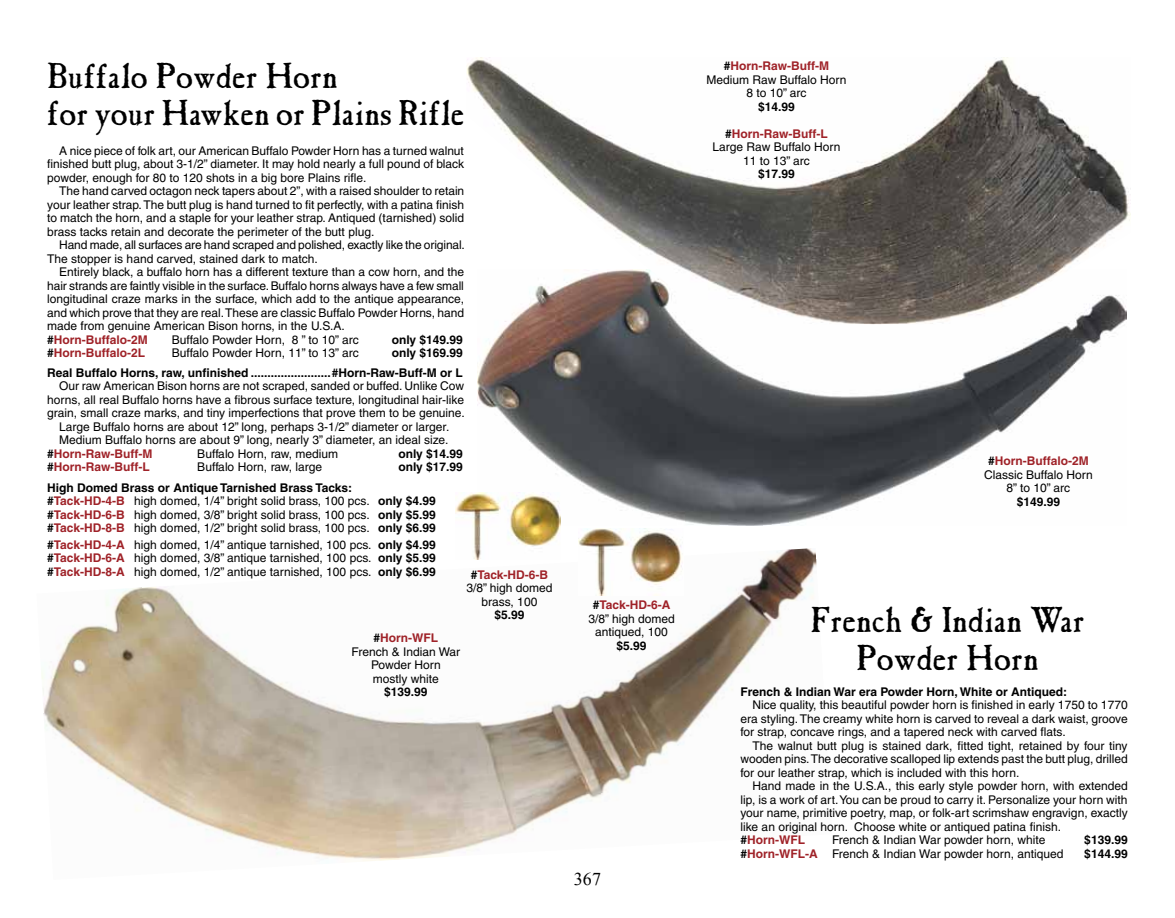
<style>
.page{position:relative;width:1175px;height:918px;background:#fff}
.page>*{position:absolute;margin:0;border:0;box-sizing:border-box;transform-origin:0 0}
.t1{font:36px/37.5px "Caslon Antique";color:#000}
.t2{font:18px "Times New Roman";color:#000}
.t3{font:12px/13.5px "Helvetica";color:#000;text-align:center}
.t4{font:700 12px/19.5px "Helvetica";color:#000;text-align:right}
.t5{font:700 12px "Helvetica";color:#9f2228}
.s1{font-weight:700}
.s2{font-weight:700;color:#9f2228}
.s3{color:#000}
</style>
<div class="page">
<img style="left:478px;top:324px;width:643px;height:202px">
<img style="left:467px;top:57px;width:663px;height:267px">
<img style="left:41px;top:548px;width:776px;height:313px">
<img style="left:455px;top:493px;width:105px;height:67px">
<img style="left:578px;top:529px;width:105px;height:67px">
<p class="t3" style="left:706px;top:59px;width:141px"><span class="s1">#</span><span class="s2">Horn-Raw-Buff-M<br></span>Medium Raw Buffalo Horn<br>8 to 10” arc</p>
<p class="t4" style="left:758px;top:96px;width:38px">$14.99</p>
<p class="t3" style="left:712px;top:127px;width:129px"><span class="s1">#</span><span class="s2">Horn-Raw-Buff-L<br></span>Large Raw Buffalo Horn<br>11 to 13” arc</p>
<p class="t4" style="left:758px;top:164px;width:38px">$17.99</p>
<h1 class="t1" style="left:47px;top:58px;width:418px">Buffalo Powder Horn<br>for your Hawken or Plains Rifle</h1>
<p class="t3" style="left:47px;top:144px;width:418px;text-align:justify;text-indent:12px">A nice piece of folk art, our American Buffalo Powder Horn has a turned walnut finished butt plug, about 3-1/2” diameter. It may hold nearly a full pound of black powder, enough for 80 to 120 shots in a big bore Plains rifle.</p>
<p class="t3" style="left:47px;top:184px;width:418px;text-align:justify;text-indent:12px">The hand carved octagon neck tapers about 2”, with a raised shoulder to retain your leather strap. The butt plug is hand turned to fit perfectly, with a patina finish to match the horn, and a staple for your leather strap. Antiqued (tarnished) solid brass tacks retain and decorate the perimeter of the butt plug.</p>
<p class="t3" style="left:47px;top:238px;width:419px;text-align:left;text-indent:12px">Hand made, all surfaces are hand scraped and polished, exactly like the original.<br>The stopper is hand carved, stained dark to match.</p>
<p class="t3" style="left:47px;top:265px;width:418px;text-align:left;text-indent:12px">Entirely black, a buffalo horn has a different texture than a cow horn, and the hair strands are faintly visible in the surface. Buffalo horns always have a few small longitudinal craze marks in the surface, which add to the antique appearance, and which prove that they are real. These are classic Buffalo Powder Horns, hand made from genuine American Bison horns, in the U.S.A.<br><span class="s1">#</span><span class="s2">Horn-Buffalo-2M</span></p>
<p class="t3" style="left:172px;top:333px;width:188px">Buffalo Powder Horn, 8 ” to 10” arc</p>
<p class="t4" style="left:392px;top:330px;width:73px">only $149.99</p>
<p class="t4" style="left:47px;top:343px;width:417px">only $169.99<br>Real Buffalo Horns, raw, unfinished ........................#Horn-Raw-Buff-M or L</p>
<p class="t3" style="left:59px;top:379px;width:406px">Our raw American Bison horns are not scraped, sanded or buffed. Unlike Cow</p>
<p class="t3" style="left:47px;top:393px;width:418px">horns, all real Buffalo horns have a fibrous surface texture, longitudinal hair-like</p>
<p class="t3" style="left:47px;top:406px;width:419px">grain, small craze marks, and tiny imperfections that prove them to be genuine.</p>
<p class="t3" style="left:59px;top:420px;width:391px">Large Buffalo horns are about 12” long, perhaps 3-1/2” diameter or larger.</p>
<p class="t3" style="left:59px;top:433px;width:391px">Medium Buffalo horns are about 9” long, nearly 3” diameter, an ideal size.</p>
<p class="t5" style="left:47px;top:446px;width:107px"><span class="s3">#</span>Horn-Raw-Buff-M</p>
<p class="t3" style="left:197px;top:447px;width:142px">Buffalo Horn, raw, medium</p>
<p class="t4" style="left:398px;top:444px;width:66px">only $14.99</p>
<p class="t5" style="left:47px;top:460px;width:104px"><span class="s3">#</span>Horn-Raw-Buff-L</p>
<p class="t3" style="left:197px;top:460px;width:126px">Buffalo Horn, raw, large</p>
<p class="t4" style="left:398px;top:457px;width:66px">only $17.99</p>
<p class="t5" style="left:47px;top:346px;width:99px"><span class="s3">#</span>Horn-Buffalo-2L</p>
<p class="t3" style="left:172px;top:346px;width:188px">Buffalo Powder Horn, 11” to 13” arc</p>
<p class="t3" style="left:984px;top:454px;width:110px"><span class="s1">#</span><span class="s2">Horn-Buffalo-2M<br></span>Classic Buffalo Horn<br>8” to 10” arc</p>
<p class="t4" style="left:1016px;top:492px;width:45px">$149.99</p>
<p class="t3" style="left:47px;top:481px;width:390px;text-align:left"><span class="s1">High Domed Brass or Antique Tarnished Brass Tacks:<br>#</span><span class="s2">Tack-HD-4-B</span> high domed, 1/4” bright solid brass, 100 pcs. <span class="s1">only $4.99 #</span><span class="s2">Tack-HD-6-B</span> high domed, 3/8” bright solid brass, 100 pcs. <span class="s1">only $5.99 #</span><span class="s2">Tack-HD-8-B</span> high domed, 1/2” bright solid brass, 100 pcs. <span class="s1">only $6.99</span></p>
<p class="t3" style="left:47px;top:538px;width:390px;text-align:justify"><span class="s1">#</span><span class="s2">Tack-HD-4-A</span> high domed, 1/4” antique tarnished, 100 pcs. <span class="s1">only $4.99 #</span><span class="s2">Tack-HD-6-A</span> high domed, 3/8” antique tarnished, 100 pcs. <span class="s1">only $5.99 #</span><span class="s2">Tack-HD-8-A</span> high domed, 1/2” antique tarnished, 100 pcs. <span class="s1">only $6.99</span></p>
<p class="t3" style="left:466px;top:568px;width:88px"><span class="s1">#</span><span class="s2">Tack-HD-6-B<br></span>3/8” high domed brass, 100</p>
<p class="t4" style="left:494px;top:605px;width:32px">$5.99</p>
<p class="t3" style="left:588px;top:598px;width:88px"><span class="s1">#</span><span class="s2">Tack-HD-6-A<br></span>3/8” high domed antiqued, 100</p>
<p class="t4" style="left:616px;top:636px;width:32px">$5.99</p>
<h1 class="t1" style="left:810px;top:602px;width:276px;text-align:center">French &amp; Indian War<br>Powder Horn</h1>
<p class="t3" style="left:351px;top:631px;width:110px"><span class="s1">#</span><span class="s2">Horn-WFL<br></span>French &amp; Indian War<br>Powder Horn<br>mostly white</p>
<p class="t4" style="left:384px;top:682px;width:45px">$139.99</p>
<p class="t4" style="left:740px;top:681px;width:328px">French &amp; Indian War era Powder Horn, White or Antiqued:</p>
<p class="t3" style="left:740px;top:698px;width:388px;text-align:justify;text-indent:12px">Nice quality, this beautiful powder horn is finished in early 1750 to 1770 era styling. The creamy white horn is carved to reveal a dark waist, groove for strap, concave rings, and a tapered neck with carved flats.</p>
<p class="t3" style="left:740px;top:739px;width:388px;text-align:justify;text-indent:12px">The walnut butt plug is stained dark, fitted tight, retained by four tiny wooden pins. The decorative scalloped lip extends past the butt plug, drilled for our leather strap, which is included with this horn.</p>
<p class="t3" style="left:740px;top:779px;width:389px;text-align:left;text-indent:12px">Hand made in the U.S.A., this early style powder horn, with extended lip, is a work of art. You can be proud to carry it. Personalize your horn with your name, primitive poetry, map, or folk-art scrimshaw engravign, exactly like an original horn. Choose white or antiqued patina finish. <span class="s1">#</span><span class="s2">Horn-WFL</span></p>
<p class="t3" style="left:832px;top:833px;width:215px">French &amp; Indian War powder horn, white</p>
<p class="t4" style="left:1084px;top:830px;width:45px">$139.99</p>
<p class="t3" style="left:740px;top:847px;width:324px"><span class="s1">#</span><span class="s2">Horn-WFL-A</span> French &amp; Indian War powder horn, antiqued</p>
<p class="t4" style="left:1084px;top:843px;width:45px">$144.99</p>
<h2 class="t2" style="left:574px;top:867px;width:28px">367</h2>
</div>
